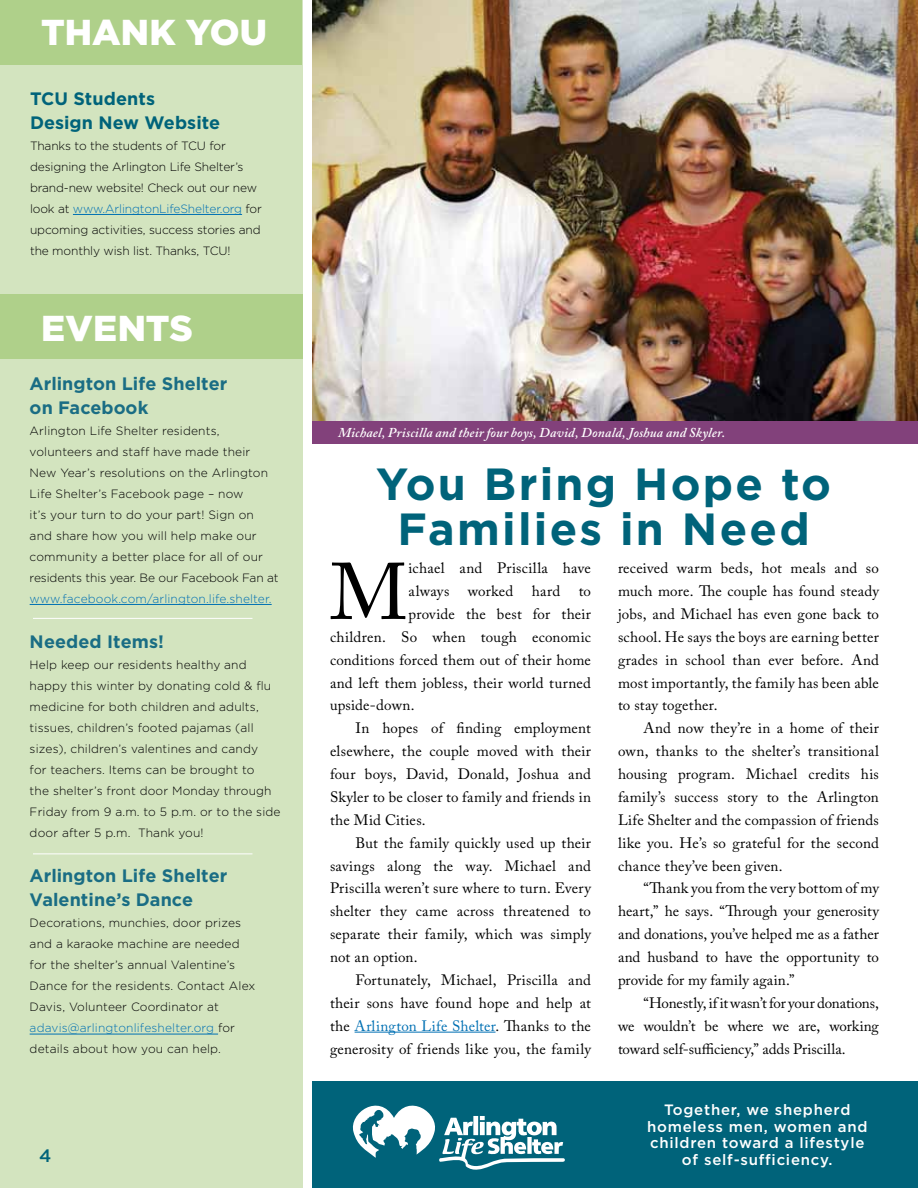
<style>
.page{position:relative;width:918px;height:1188px;background:#fff}
.page>*{position:absolute;margin:0;border:0;box-sizing:border-box;transform-origin:0 0}
.t1{font:79.35px "Adobe Caslon Pro";color:#000}
.t2{font:700 45px/45px "Gotham HTF";letter-spacing:.05em;color:#00637a;text-align:center}
.t3{font:900 36px "Gotham HTF";color:#fff}
.t4{font:700 18px/24px "Gotham HTF";letter-spacing:.005em;color:#1a6d84}
.t5{font:700 18px/24px "Gotham HTF";color:#00637a}
.t6{font:500 18px "Gotham HTF";color:#00637a}
.t7{font:15px/22.8px "Adobe Caslon Pro";letter-spacing:.015em;color:#000;text-align:justify}
.t8{font:500 15px/16.5px "Gotham HTF";letter-spacing:.05em;color:#fff;text-align:center}
.t9{font:15px "Adobe Caslon Pro";letter-spacing:.015em;color:#0070b3}
.t10{font:italic 600 13.5px "Adobe Caslon Pro";letter-spacing:.01em;color:#fff}
.t11{font:300 12px/21px "Gotham HTF";letter-spacing:.01em;color:#000}
.t12{font:300 12px/21px "Gotham HTF";letter-spacing:-.01em;color:#000}
.t13{font:300 12px "Gotham HTF";letter-spacing:.01em;color:#0070b3}
.s1{color:#0070b3}
.s2{color:#000}
</style>
<div class="page">
<div style="left:0;top:0;width:303px;height:1188px;background:#d3e4bf"></div>
<div style="left:312px;top:1082px;width:606px;height:106px;background:#00637a"></div>
<hr style="left:355px;top:1032px;width:141px;height:1px;background:#0070b3">
<div style="left:312px;top:421px;width:606px;height:23px;background:#82417b"></div>
<div style="left:0;top:0;width:302px;height:64px;background:#afd08a"></div>
<div style="left:0;top:294px;width:303px;height:64px;background:#afd08a"></div>
<hr style="left:73px;top:214px;width:169px;height:1px;background:#0070b3">
<hr style="left:30px;top:604px;width:242px;height:1px;background:#0070b3">
<hr style="left:30px;top:1034px;width:188px;height:1px;background:#0070b3">
<svg style="left:352px;top:1105px;width:213px;height:65px"></svg>
<hr style="left:33px;top:618px;width:219px;height:1px;background:#fff">
<hr style="left:33px;top:854px;width:219px;height:1px;background:#fff">
<img style="left:312px;top:0;width:606px;height:421px">
<h3 class="t3" style="left:41px;top:11px;width:228px">THANK YOU</h3>
<p class="t5" style="left:30px;top:86px;width:192px">TCU Students<br>Design New Website</p>
<p class="t12" style="left:30px;top:135px;width:234px">Thanks to the students of TCU for designing the Arlington Life Shelter’s brand-new website! Check out our new look at <span class="s1">www.ArlingtonLifeShelter.org</span> for upcoming activities, success stories and the monthly wish list. Thanks, TCU!</p>
<h3 class="t3" style="left:41px;top:307px;width:153px">EVENTS</h3>
<p class="t4" style="left:30px;top:371px;width:199px">Arlington Life Shelter on Facebook</p>
<p class="t11" style="left:30px;top:420px;width:250px">Arlington Life Shelter residents, volunteers and staff have made their New Year’s resolutions on the Arlington Life Shelter’s Facebook page – now<br>it’s your turn to do your part! Sign on and share how you will help make our community a better place for all of our residents this year. Be our Facebook Fan at</p>
<p class="t13" style="left:30px;top:592px;width:244px">www.facebook.com/arlington.life.shelter.</p>
<p class="t4" style="left:30px;top:629px;width:136px">Needed Items!</p>
<p class="t11" style="left:30px;top:654px;width:252px">Help keep our residents healthy and happy this winter by donating cold &amp; flu medicine for both children and adults, tissues, children’s footed pajamas (all sizes), children’s valentines and candy<br>for teachers. Items can be brought to<br>the shelter’s front door Monday through Friday from 9 a.m. to 5 p.m. or to the side door after 5 p.m. Thank you!</p>
<p class="t4" style="left:30px;top:864px;width:199px">Arlington Life Shelter<br>Valentine’s Dance</p>
<p class="t11" style="left:30px;top:913px;width:227px">Decorations, munchies, door prizes and a karaoke machine are needed for the shelter’s annual Valentine’s Dance for the residents. Contact Alex Davis, Volunteer Coordinator at <span class="s1">adavis@arlingtonlifeshelter.org</span> for details about how you can help.</p>
<p class="t6" style="left:39px;top:1146px;width:14px">4</p>
<p class="t10" style="left:338px;top:425px;width:388px">Michael, Priscilla and their four boys, David, Donald, Joshua and Skyler.</p>
<h2 class="t2" style="left:376px;top:460px;width:456px">You Bring Hope to<br>Families in Need</h2>
<h1 class="t1" style="left:330px;top:545px;width:79px">M</h1>
<p class="t7" style="left:409px;top:557px;width:184px">ichael and Priscilla have</p>
<p class="t7" style="left:409px;top:579px;width:184px">always worked hard to</p>
<p class="t7" style="left:409px;top:602px;width:184px">provide the best for their</p>
<p class="t7" style="left:330px;top:625px;width:262px">children. So when tough economic</p>
<p class="t7" style="left:330px;top:648px;width:262px">conditions forced them out of their home</p>
<p class="t7" style="left:330px;top:671px;width:262px">and left them jobless, their world turned</p>
<p class="t7" style="left:330px;top:694px;width:86px">upside-down.</p>
<p class="t7" style="left:356px;top:717px;width:237px">In hopes of finding employment</p>
<p class="t7" style="left:330px;top:740px;width:262px">elsewhere, the couple moved with their</p>
<p class="t7" style="left:330px;top:762px;width:262px">four boys, David, Donald, Joshua and</p>
<p class="t7" style="left:330px;top:785px;width:263px">Skyler to be closer to family and friends in</p>
<p class="t7" style="left:330px;top:808px;width:97px">the Mid Cities.</p>
<p class="t7" style="left:356px;top:831px;width:237px">But the family quickly used up their</p>
<p class="t7" style="left:330px;top:854px;width:262px">savings along the way. Michael and</p>
<p class="t7" style="left:330px;top:877px;width:262px">Priscilla weren’t sure where to turn. Every</p>
<p class="t7" style="left:330px;top:900px;width:262px">shelter they came across threatened to</p>
<p class="t7" style="left:330px;top:923px;width:263px">separate their family, which was simply</p>
<p class="t7" style="left:330px;top:945px;width:89px">not an option.</p>
<p class="t7" style="left:356px;top:968px;width:237px">Fortunately, Michael, Priscilla and</p>
<p class="t7" style="left:330px;top:991px;width:263px">their sons have found hope and help at</p>
<p class="t9" style="left:330px;top:1017px;width:262px"><span class="s2">the</span> Arlington Life Shelter<span class="s2">. Thanks to the</span></p>
<p class="t7" style="left:330px;top:1037px;width:262px">generosity of friends like you, the family</p>
<p class="t7" style="left:618px;top:557px;width:263px">received warm beds, hot meals and so much more. The couple has found steady jobs, and Michael has even gone back to school. He says the boys are earning better grades in school than ever before. And most importantly, the family has been able to stay together.</p>
<p class="t7" style="left:618px;top:717px;width:262px;text-indent:26px">And now they’re in a home of their own, thanks to the shelter’s transitional housing program. Michael credits his family’s success story to the Arlington Life Shelter and the compassion of friends like you. He’s so grateful for the second chance they’ve been given.</p>
<p class="t7" style="left:618px;top:877px;width:263px;text-indent:26px">“Thank you from the very bottom of my heart,” he says. “Through your generosity and donations, you’ve helped me as a father and husband to have the opportunity to provide for my family again.”</p>
<p class="t7" style="left:618px;top:991px;width:263px;text-indent:26px">“Honestly, if it wasn’t for your donations, we wouldn’t be where we are, working toward self-sufficiency,” adds Priscilla.</p>
<p class="t8" style="left:647px;top:1102px;width:222px">Together, we shepherd homeless men, women and children toward a lifestyle of self-sufficiency.</p>
</div>
